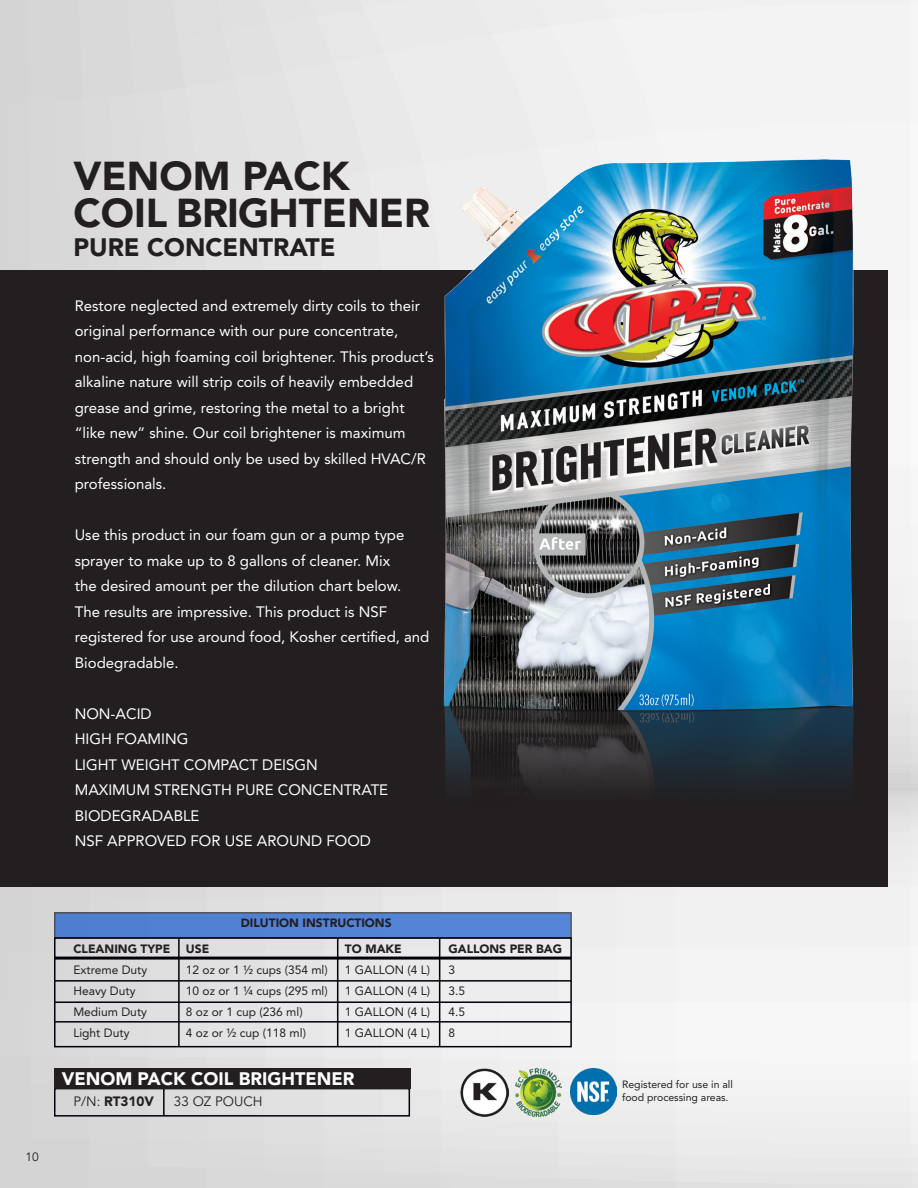
<style>
.page{position:relative;width:918px;height:1188px;background:#fff}
.page>*{position:absolute;margin:0;border:0;box-sizing:border-box;transform-origin:0 0}
.t1{font:900 40.05px "Avenir LT Std";color:#231f20}
.t2{font:900 25.05px "Avenir LT Std";color:#231f20}
.t3{font:900 18px "Avenir LT Std";color:#fff}
.t4{font:15px/25.5px "Avenir";color:#fff}
.t5{font:900 13.5px "Avenir";color:#231f20}
.t6{font:13.5px "Avenir";color:#231f20}
.t7{font:12px "Avenir LT Std";color:#231f20}
.t8{font:900 12px "Avenir";color:#231f20}
.t9{font:12px "Avenir LT Std";color:#231f20}
.t10{font:10.5px/12.6px "Avenir LT Std";color:#231f20}
.s1{font-weight:400}
</style>
<div class="page">
<div style="left:0;top:0;width:918px;height:1188px;background:linear-gradient(to right,#d7d7d7,#f7f7f7)"></div>
<div style="left:0;top:270px;width:888px;height:617px;background:#231f20"></div>
<img style="left:571px;top:1069px;width:46px;height:46px">
<img style="left:516px;top:1069px;width:46px;height:47px">
<img style="left:461px;top:1069px;width:47px;height:47px">
<div style="left:54px;top:912px;width:518px;height:27px;background:#5182d4"></div>
<div style="left:54px;top:937px;width:518px;height:110px;border:2px solid #00010a"></div>
<hr style="left:55px;top:1021px;width:516px;height:2px;background:#00010a">
<hr style="left:55px;top:980px;width:516px;height:2px;background:#00010a">
<hr style="left:55px;top:1001px;width:516px;height:2px;background:#00010a">
<hr style="left:55px;top:957px;width:516px;height:3px;background:#00010a">
<hr style="left:178px;top:938px;width:2px;height:108px;background:#00010a">
<hr style="left:337px;top:938px;width:1px;height:108px;background:#00010a">
<hr style="left:439px;top:938px;width:1px;height:108px;background:#00010a">
<div style="left:54px;top:1088px;width:356px;height:29px;border:2px solid #00010a"></div>
<hr style="left:163px;top:1088px;width:2px;height:28px;background:#00010a">
<div style="left:54px;top:1068px;width:356px;height:20px;background:#231f20"></div>
<img style="left:417px;top:133px;width:464px;height:653px">
<p class="t1" style="left:73px;top:151px;width:278px">VENOM PACK</p>
<p class="t1" style="left:73px;top:189px;width:358px">COIL BRIGHTENER</p>
<p class="t2" style="left:73px;top:232px;width:264px">PURE CONCENTRATE</p>
<p class="t4" style="left:75px;top:293px;width:361px">Restore neglected and extremely dirty coils to their original performance with our pure concentrate, non-acid, high foaming coil brightener. This product’s alkaline nature will strip coils of heavily embedded grease and grime, restoring the metal to a bright “like new” shine. Our coil brightener is maximum strength and should only be used by skilled HVAC/R professionals.</p>
<p class="t4" style="left:75px;top:522px;width:356px">Use this product in our foam gun or a pump type sprayer to make up to 8 gallons of cleaner. Mix<br>the desired amount per the dilution chart below.<br>The results are impressive. This product is NSF registered for use around food, Kosher certified, and Biodegradable.</p>
<p class="t4" style="left:75px;top:701px;width:78px">NON-ACID</p>
<p class="t4" style="left:75px;top:726px;width:115px">HIGH FOAMING</p>
<p class="t4" style="left:75px;top:752px;width:245px">LIGHT WEIGHT COMPACT DEISGN</p>
<p class="t4" style="left:75px;top:777px;width:315px">MAXIMUM STRENGTH PURE CONCENTRATE</p>
<p class="t4" style="left:75px;top:803px;width:126px">BIODEGRADABLE</p>
<p class="t4" style="left:75px;top:828px;width:298px">NSF APPROVED FOR USE AROUND FOOD</p>
<p class="t9" style="left:26px;top:1149px;width:15px">10</p>
<p class="t8" style="left:241px;top:916px;width:152px">DILUTION INSTRUCTIONS</p>
<p class="t8" style="left:73px;top:941px;width:98px">CLEANING TYPE</p>
<p class="t8" style="left:186px;top:941px;width:25px">USE</p>
<p class="t8" style="left:345px;top:941px;width:58px">TO MAKE</p>
<p class="t8" style="left:448px;top:941px;width:115px">GALLONS PER BAG</p>
<p class="t7" style="left:73px;top:963px;width:75px">Extreme Duty</p>
<p class="t7" style="left:186px;top:963px;width:143px">12 oz or 1 ½ cups (354 ml)</p>
<p class="t7" style="left:345px;top:963px;width:87px">1 GALLON (4 L)</p>
<p class="t7" style="left:448px;top:963px;width:8px">3</p>
<p class="t7" style="left:73px;top:984px;width:64px">Heavy Duty</p>
<p class="t7" style="left:186px;top:984px;width:143px">10 oz or 1 ¼ cups (295 ml)</p>
<p class="t7" style="left:345px;top:984px;width:87px">1 GALLON (4 L)</p>
<p class="t7" style="left:448px;top:984px;width:18px">3.5</p>
<p class="t7" style="left:73px;top:1005px;width:75px">Medium Duty</p>
<p class="t7" style="left:186px;top:1005px;width:118px">8 oz or 1 cup (236 ml)</p>
<p class="t7" style="left:345px;top:1005px;width:87px">1 GALLON (4 L)</p>
<p class="t7" style="left:448px;top:1005px;width:18px">4.5</p>
<p class="t7" style="left:73px;top:1026px;width:58px">Light Duty</p>
<p class="t7" style="left:186px;top:1026px;width:122px">4 oz or ½ cup (118 ml)</p>
<p class="t7" style="left:345px;top:1026px;width:87px">1 GALLON (4 L)</p>
<p class="t7" style="left:448px;top:1026px;width:8px">8</p>
<p class="t3" style="left:62px;top:1068px;width:294px">VENOM PACK COIL BRIGHTENER</p>
<p class="t5" style="left:73px;top:1093px;width:82px"><span class="s1">P/N:</span> RT310V</p>
<p class="t6" style="left:174px;top:1093px;width:90px">33 OZ POUCH</p>
<p class="t10" style="left:622px;top:1078px;width:112px">Registered for use in all food processing areas.</p>
</div>
